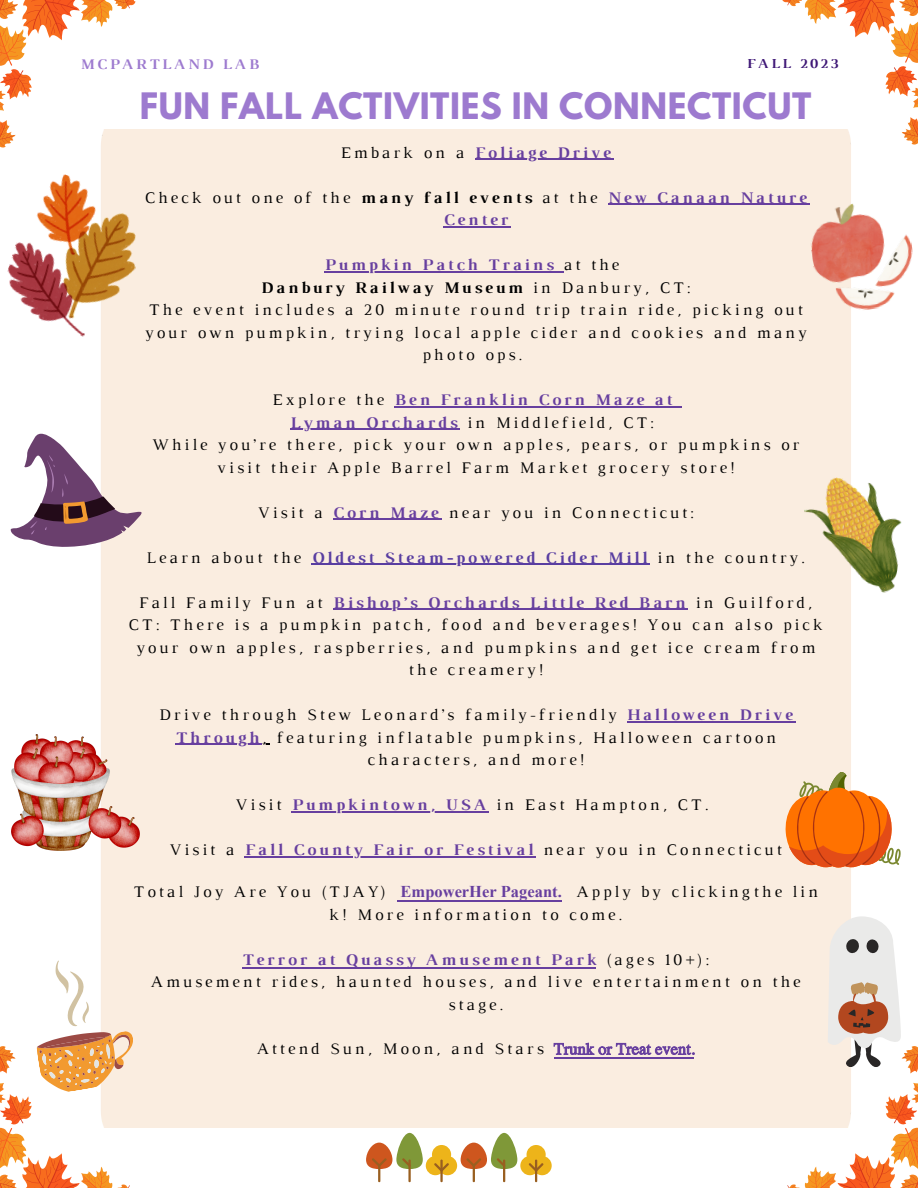
<style>
.page{position:relative;width:918px;height:1188px;background:#fff}
.page>*{position:absolute;margin:0;border:0;box-sizing:border-box;transform-origin:0 0}
.t1{font:700 32.25px "League Spartan";letter-spacing:.02em;color:#9d7acf}
.t2{font:16.5px/22.5px "Luthier";letter-spacing:.18em;color:#000;text-align:center}
.t3{font:700 16.5px "Luthier";letter-spacing:.18em;color:#593ea1}
.t4{font:700 16.5px "Luthier";letter-spacing:.18em;color:#673f9f}
.t5{font:700 15px "Luthier";letter-spacing:.18em;color:#9d7acf}
.t6{font:700 13.95px "Luthier";letter-spacing:.18em;color:#3e1776}
.s1{font-weight:400;color:#000}
.s2{font-weight:700}
.s3{font-weight:700;color:#673f9f}
.s4{font-family:"Times New Roman";font-weight:700;color:#673f9f}
.s5{font-family:"Times";color:#673f9f}
</style>
<div class="page">
<div style="left:101px;top:130px;width:750px;height:998px;background:#faede0"></div>
<img style="left:806px;top:197px;width:107px;height:119px">
<div style="left:432px;top:1145px;width:19px;height:19px;background:#edb41a;border-radius:50%"></div>
<div style="left:426px;top:1156px;width:19px;height:19px;background:#edb41a;border-radius:50%"></div>
<div style="left:438px;top:1156px;width:19px;height:19px;background:#edb41a;border-radius:50%"></div>
<hr style="left:440px;top:1159px;width:3px;height:23px;background:#995f20">
<svg style="left:434px;top:1162px;width:15px;height:10px"></svg>
<svg style="left:366px;top:1133px;width:57px;height:49px"></svg>
<div style="left:527px;top:1145px;width:19px;height:19px;background:#edb41a;border-radius:50%"></div>
<div style="left:520px;top:1156px;width:20px;height:19px;background:#edb41a;border-radius:50%"></div>
<div style="left:533px;top:1156px;width:19px;height:19px;background:#edb41a;border-radius:50%"></div>
<hr style="left:535px;top:1159px;width:2px;height:23px;background:#995f20">
<svg style="left:528px;top:1162px;width:16px;height:10px"></svg>
<svg style="left:461px;top:1133px;width:56px;height:49px"></svg>
<svg style="left:781px;top:0;width:137px;height:145px"></svg>
<svg style="left:783px;top:916px;width:135px;height:272px"></svg>
<svg style="left:0;top:0;width:136px;height:148px"></svg>
<hr style="left:475px;top:159px;width:138px;height:1px;background:#673f9f">
<hr style="left:608px;top:204px;width:202px;height:1px;background:#673f9f">
<hr style="left:443px;top:226px;width:68px;height:1px;background:#673f9f">
<hr style="left:325px;top:271px;width:231px;height:1px;background:#673f9f">
<hr style="left:394px;top:406px;width:281px;height:1px;background:#673f9f">
<hr style="left:290px;top:429px;width:170px;height:1px;background:#673f9f">
<hr style="left:333px;top:519px;width:108px;height:1px;background:#673f9f">
<hr style="left:312px;top:564px;width:338px;height:1px;background:#593ea1">
<hr style="left:333px;top:609px;width:218px;height:1px;background:#673f9f">
<hr style="left:559px;top:609px;width:129px;height:1px;background:#673f9f">
<hr style="left:627px;top:721px;width:168px;height:1px;background:#673f9f">
<hr style="left:175px;top:744px;width:87px;height:1px;background:#673f9f">
<hr style="left:292px;top:811px;width:197px;height:1px;background:#673f9f">
<hr style="left:245px;top:856px;width:291px;height:1px;background:#673f9f">
<svg style="left:0;top:957px;width:140px;height:231px"></svg>
<svg style="left:785px;top:772px;width:116px;height:96px"></svg>
<img style="left:7px;top:167px;width:149px;height:178px">
<svg style="left:10px;top:430px;width:133px;height:117px"></svg>
<img style="left:793px;top:474px;width:109px;height:120px">
<img style="left:12px;top:734px;width:128px;height:116px">
<hr style="left:580px;top:1058px;width:89px;height:1px;background:#673f9f">
<hr style="left:397px;top:900px;width:165px;height:1px;background:#673f9f">
<hr style="left:242px;top:967px;width:354px;height:1px;background:#673f9f">
<hr style="left:555px;top:1057px;width:139px;height:1px;background:#673f9f">
<p class="t5" style="left:80px;top:59px;width:180px">MCPARTLAND LAB</p>
<p class="t6" style="left:747px;top:59px;width:93px">FALL 2023</p>
<p class="t1" style="left:140px;top:90px;width:673px">FUN FALL ACTIVITIES IN CONNECTICUT</p>
<p class="t4" style="left:341px;top:146px;width:271px"><span class="s1">Embark on a</span> Foliage Drive</p>
<p class="t2" style="left:145px;top:187px;width:663px">Check out one of the <span class="s2">many fall events</span> at the <span class="s3">New Canaan Nature<br>Center</span></p>
<p class="t2" style="left:145px;top:255px;width:663px"><span class="s3">Pumpkin Patch Trains</span> at the<br><span class="s2">Danbury Railway Museum</span> in Danbury, CT:<br>The event includes a 20 minute round trip train ride, picking out your own pumpkin, trying local apple cider and cookies and many photo ops.</p>
<p class="t2" style="left:152px;top:390px;width:649px">Explore the <span class="s3">Ben Franklin Corn Maze at<br>Lyman Orchards</span> in Middlefield, CT:<br>While you’re there, pick your own apples, pears, or pumpkins or visit their Apple Barrel Farm Market grocery store!</p>
<p class="t2" style="left:258px;top:502px;width:438px">Visit a <span class="s3">Corn Maze</span> near you in Connecticut:</p>
<p class="t3" style="left:146px;top:551px;width:660px"><span class="s1">Learn about the</span> Oldest Steam-powered Cider Mill <span class="s1">in the country.</span></p>
<p class="t2" style="left:129px;top:592px;width:696px">Fall Family Fun at <span class="s3">Bishop’s Orchards Little Red Barn</span> in Guilford, CT: There is a pumpkin patch, food and beverages! You can also pick your own apples, raspberries, and pumpkins and get ice cream from the creamery!</p>
<p class="t2" style="left:159px;top:705px;width:635px">Drive through Stew Leonard’s family-friendly <span class="s3">Halloween Drive<br>Through</span>, featuring inflatable pumpkins, Halloween cartoon characters, and more!</p>
<p class="t2" style="left:236px;top:795px;width:474px">Visit <span class="s3">Pumpkintown, USA</span> in East Hampton, CT.</p>
<p class="t2" style="left:170px;top:840px;width:614px">Visit a <span class="s3">Fall County Fair or Festival</span> near you in Connecticut</p>
<p class="t2" style="left:134px;top:882px;width:686px">Total Joy Are You (TJAY) <span class="s4">EmpowerHer Pageant.</span> Apply by clickingthe lin k! More information to come.</p>
<p class="t2" style="left:151px;top:949px;width:651px"><span class="s3">Terror at Quassy Amusement Park</span> (ages 10+):<br>Amusement rides, haunted houses, and live entertainment on the stage.</p>
<p class="t2" style="left:257px;top:1039px;width:440px">Attend Sun, Moon, and Stars <span class="s5">Trunk or Treat event.</span></p>
</div>
